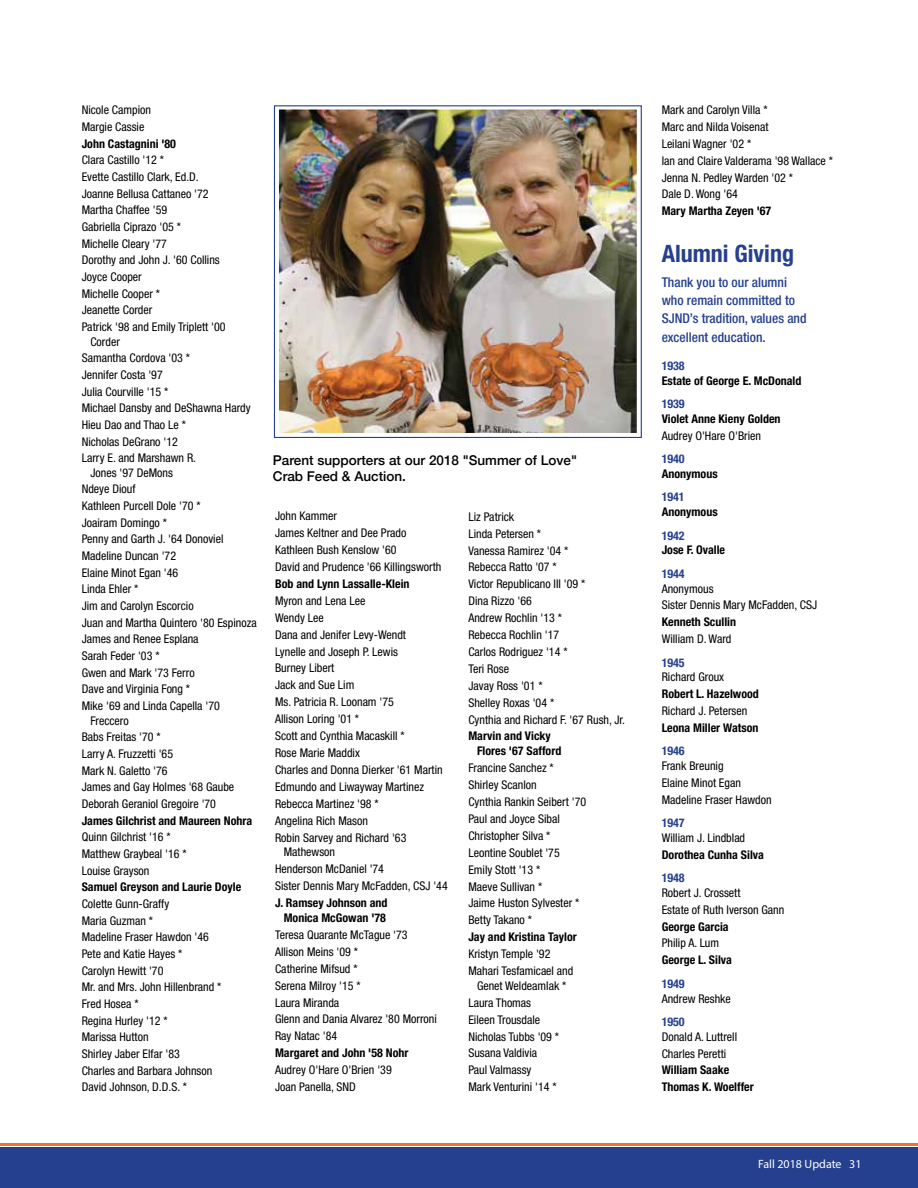
<style>
.page{position:relative;width:918px;height:1188px;background:#fff}
.page>*{position:absolute;margin:0;border:0;box-sizing:border-box;transform-origin:0 0}
.t1{font:700 condensed 24px "Helvetica Neue LT Std";color:#25408f}
.t2{font:500 condensed 13.5px/18.3px "Helvetica Neue LT Std";color:#25408f}
.t3{font:500 13.5px/16.2px "Helvetica Neue";color:#000}
.t4{font:condensed 12px/17px "Helvetica Neue LT Std";color:#000}
.t5{font:700 condensed 12px/14.7px "Helvetica Neue LT Std";color:#000}
.t6{font:700 condensed 12px "Helvetica Neue LT Std";color:#25408f}
.t7{font:12px "Myriad Pro";color:#fff}
</style>
<div class="page">
<div style="left:0;top:1148px;width:918px;height:40px;background:#25408f"></div>
<hr style="left:0;top:1143px;width:918px;height:3px;background:#f47521">
<img style="left:280px;top:110px;width:356px;height:322px">
<div style="left:270px;top:100px;width:376px;height:342px;border:9px solid #fff"></div>
<div style="left:274px;top:105px;width:368px;height:333px;border:1px solid #25408f"></div>
<p class="t4" style="left:82px;top:102px;width:71px">Nicole Campion<br>Margie Cassie</p>
<p class="t5" style="left:82px;top:136px;width:96px">John Castagnini '80</p>
<p class="t4" style="left:82px;top:152px;width:145px">Clara Castillo '12 *<br>Evette Castillo Clark, Ed.D.<br>Joanne Bellusa Cattaneo '72<br>Martha Chaffee '59<br>Gabriella Ciprazo '05 *<br>Michelle Cleary '77<br>Dorothy and John J. '60 Collins<br>Joyce Cooper<br>Michelle Cooper *<br>Jeanette Corder<br>Patrick '98 and Emily Triplett '00</p>
<p class="t4" style="left:82px;top:333px;width:171px;text-indent:9px">Corder<br>Samantha Cordova '03 *<br>Jennifer Costa '97<br>Julia Courville '15 *<br>Michael Dansby and DeShawna Hardy<br>Hieu Dao and Thao Le *<br>Nicholas DeGrano '12<br>Larry E. and Marshawn R.</p>
<p class="t4" style="left:82px;top:464px;width:176px;text-indent:9px">Jones '97 DeMons<br>Ndeye Diouf<br>Kathleen Purcell Dole '70 *<br>Joairam Domingo *<br>Penny and Garth J. '64 Donoviel<br>Madeline Duncan '72<br>Elaine Minot Egan '46<br>Linda Ehler *<br>Jim and Carolyn Escorcio<br>Juan and Martha Quintero '80 Espinoza<br>James and Renee Esplana<br>Sarah Feder '03 *<br>Gwen and Mark '73 Ferro<br>Dave and Virginia Fong *<br>Mike '69 and Linda Capella '70</p>
<p class="t4" style="left:82px;top:712px;width:154px;text-indent:9px">Freccero<br>Babs Freitas '70 *<br>Larry A. Fruzzetti '65<br>Mark N. Galetto '76<br>James and Gay Holmes '68 Gaube<br>Deborah Geraniol Gregoire '70</p>
<p class="t5" style="left:82px;top:813px;width:172px">James Gilchrist and Maureen Nohra</p>
<p class="t4" style="left:82px;top:829px;width:106px">Quinn Gilchrist '16 *<br>Matthew Graybeal '16 *<br>Louise Grayson</p>
<p class="t5" style="left:82px;top:879px;width:161px">Samuel Greyson and Laurie Doyle</p>
<p class="t4" style="left:82px;top:895px;width:141px">Colette Gunn-Graffy<br>Maria Guzman *<br>Madeline Fraser Hawdon '46<br>Pete and Katie Hayes *<br>Carolyn Hewitt '70<br>Mr. and Mrs. John Hillenbrand *<br>Fred Hosea *<br>Regina Hurley '12 *<br>Marissa Hutton<br>Shirley Jaber Elfar '83<br>Charles and Barbara Johnson<br>David Johnson, D.D.S. *</p>
<p class="t3" style="left:273px;top:451px;width:306px">Parent supporters at our 2018 "Summer of Love"<br>Crab Feed &amp; Auction.</p>
<p class="t4" style="left:275px;top:507px;width:168px">John Kammer<br>James Keltner and Dee Prado<br>Kathleen Bush Kenslow '60<br>David and Prudence '66 Killingsworth</p>
<p class="t5" style="left:275px;top:576px;width:136px">Bob and Lynn Lassalle-Klein</p>
<p class="t4" style="left:275px;top:592px;width:169px">Myron and Lena Lee<br>Wendy Lee<br>Dana and Jenifer Levy-Wendt<br>Lynelle and Joseph P. Lewis<br>Burney Libert<br>Jack and Sue Lim<br>Ms. Patricia R. Loonam '75<br>Allison Loring '01 *<br>Scott and Cynthia Macaskill *<br>Rose Marie Maddix<br>Charles and Donna Dierker '61 Martin<br>Edmundo and Liwayway Martinez<br>Rebecca Martinez '98 *<br>Angelina Rich Mason<br>Robin Sarvey and Richard '63</p>
<p class="t4" style="left:275px;top:844px;width:174px;text-indent:9px">Mathewson<br>Henderson McDaniel '74<br>Sister Dennis Mary McFadden, CSJ '44</p>
<p class="t5" style="left:275px;top:895px;width:114px;text-align:center">J. Ramsey Johnson and<br>Monica McGowan '78</p>
<p class="t4" style="left:275px;top:926px;width:163px">Teresa Quarante McTague '73<br>Allison Meins '09 *<br>Catherine Mifsud *<br>Serena Milroy '15 *<br>Laura Miranda<br>Glenn and Dania Alvarez '80 Morroni<br>Ray Natac '84</p>
<p class="t5" style="left:275px;top:1046px;width:135px">Margaret and John '58 Nohr</p>
<p class="t4" style="left:275px;top:1061px;width:118px">Audrey O'Hare O'Brien '39<br>Joan Panella, SND</p>
<p class="t4" style="left:468px;top:508px;width:158px">Liz Patrick<br>Linda Petersen *<br>Vanessa Ramirez '04 *<br>Rebecca Ratto '07 *<br>Victor Republicano III '09 *<br>Dina Rizzo '66<br>Andrew Rochlin '13 *<br>Rebecca Rochlin '17<br>Carlos Rodriguez '14 *<br>Teri Rose<br>Javay Ross '01 *<br>Shelley Roxas '04 *<br>Cynthia and Richard F. '67 Rush, Jr.</p>
<p class="t5" style="left:477px;top:729px;width:86px;text-indent:-9px">Marvin and Vicky<br>Flores '67 Safford</p>
<p class="t4" style="left:468px;top:759px;width:119px">Francine Sanchez *<br>Shirley Scanlon<br>Cynthia Rankin Seibert '70<br>Paul and Joyce Sibal<br>Christopher Silva *<br>Leontine Soublet '75<br>Emily Stott '13 *<br>Maeve Sullivan *<br>Jaime Huston Sylvester *<br>Betty Takano *</p>
<p class="t5" style="left:468px;top:929px;width:110px">Jay and Kristina Taylor</p>
<p class="t4" style="left:468px;top:945px;width:107px">Kristyn Temple '92<br>Mahari Tesfamicael and</p>
<p class="t4" style="left:468px;top:977px;width:100px;text-indent:9px">Genet Weldeamlak *<br>Laura Thomas<br>Eileen Trousdale<br>Nicholas Tubbs '09 *<br>Susana Valdivia<br>Paul Valmassy<br>Mark Venturini '14 *</p>
<p class="t4" style="left:662px;top:102px;width:173px">Mark and Carolyn Villa *<br>Marc and Nilda Voisenat<br>Leilani Wagner '02 *<br>Ian and Claire Valderama '98 Wallace *<br>Jenna N. Pedley Warden '02 *<br>Dale D. Wong '64</p>
<p class="t5" style="left:662px;top:203px;width:111px">Mary Martha Zeyen '67</p>
<h1 class="t1" style="left:662px;top:239px;width:134px">Alumni Giving</h1>
<p class="t2" style="left:662px;top:273px;width:146px">Thank you to our alumni who remain committed to<br>SJND’s tradition, values and excellent education.</p>
<p class="t6" style="left:662px;top:358px;width:25px">1938</p>
<p class="t5" style="left:662px;top:373px;width:141px">Estate of George E. McDonald</p>
<p class="t6" style="left:662px;top:397px;width:25px">1939</p>
<p class="t5" style="left:662px;top:411px;width:120px">Violet Anne Kieny Golden</p>
<p class="t4" style="left:662px;top:427px;width:101px">Audrey O'Hare O'Brien</p>
<p class="t6" style="left:662px;top:452px;width:25px">1940</p>
<p class="t5" style="left:662px;top:466px;width:58px">Anonymous</p>
<p class="t6" style="left:662px;top:490px;width:25px">1941</p>
<p class="t5" style="left:662px;top:504px;width:58px">Anonymous</p>
<p class="t6" style="left:662px;top:528px;width:25px">1942</p>
<p class="t5" style="left:662px;top:543px;width:65px">Jose F. Ovalle</p>
<p class="t6" style="left:662px;top:566px;width:25px">1944</p>
<p class="t4" style="left:662px;top:580px;width:157px">Anonymous<br>Sister Dennis Mary McFadden, CSJ</p>
<p class="t5" style="left:662px;top:615px;width:76px">Kenneth Scullin</p>
<p class="t4" style="left:662px;top:630px;width:71px">William D. Ward</p>
<p class="t6" style="left:662px;top:655px;width:25px">1945</p>
<p class="t4" style="left:662px;top:669px;width:64px">Richard Groux</p>
<p class="t5" style="left:662px;top:686px;width:99px">Robert L. Hazelwood</p>
<p class="t4" style="left:662px;top:702px;width:87px">Richard J. Petersen</p>
<p class="t5" style="left:662px;top:720px;width:98px">Leona Miller Watson</p>
<p class="t6" style="left:662px;top:744px;width:25px">1946</p>
<p class="t4" style="left:662px;top:757px;width:112px">Frank Breunig<br>Elaine Minot Egan<br>Madeline Fraser Hawdon</p>
<p class="t6" style="left:662px;top:816px;width:25px">1947</p>
<p class="t4" style="left:662px;top:829px;width:85px">William J. Lindblad</p>
<p class="t5" style="left:662px;top:847px;width:104px">Dorothea Cunha Silva</p>
<p class="t6" style="left:662px;top:871px;width:25px">1948</p>
<p class="t4" style="left:662px;top:884px;width:124px">Robert J. Crossett<br>Estate of Ruth Iverson Gann</p>
<p class="t5" style="left:662px;top:919px;width:69px">George Garcia</p>
<p class="t4" style="left:662px;top:935px;width:59px">Philip A. Lum</p>
<p class="t5" style="left:662px;top:953px;width:72px">George L. Silva</p>
<p class="t6" style="left:662px;top:976px;width:25px">1949</p>
<p class="t4" style="left:662px;top:990px;width:71px">Andrew Reshke</p>
<p class="t6" style="left:662px;top:1015px;width:25px">1950</p>
<p class="t4" style="left:662px;top:1028px;width:77px">Donald A. Luttrell<br>Charles Peretti</p>
<p class="t5" style="left:662px;top:1062px;width:94px;line-height:16.8px">William Saake<br>Thomas K. Woelffer</p>
<p class="t7" style="left:758px;top:1157px;width:105px">Fall 2018 Update 31</p>
</div>
